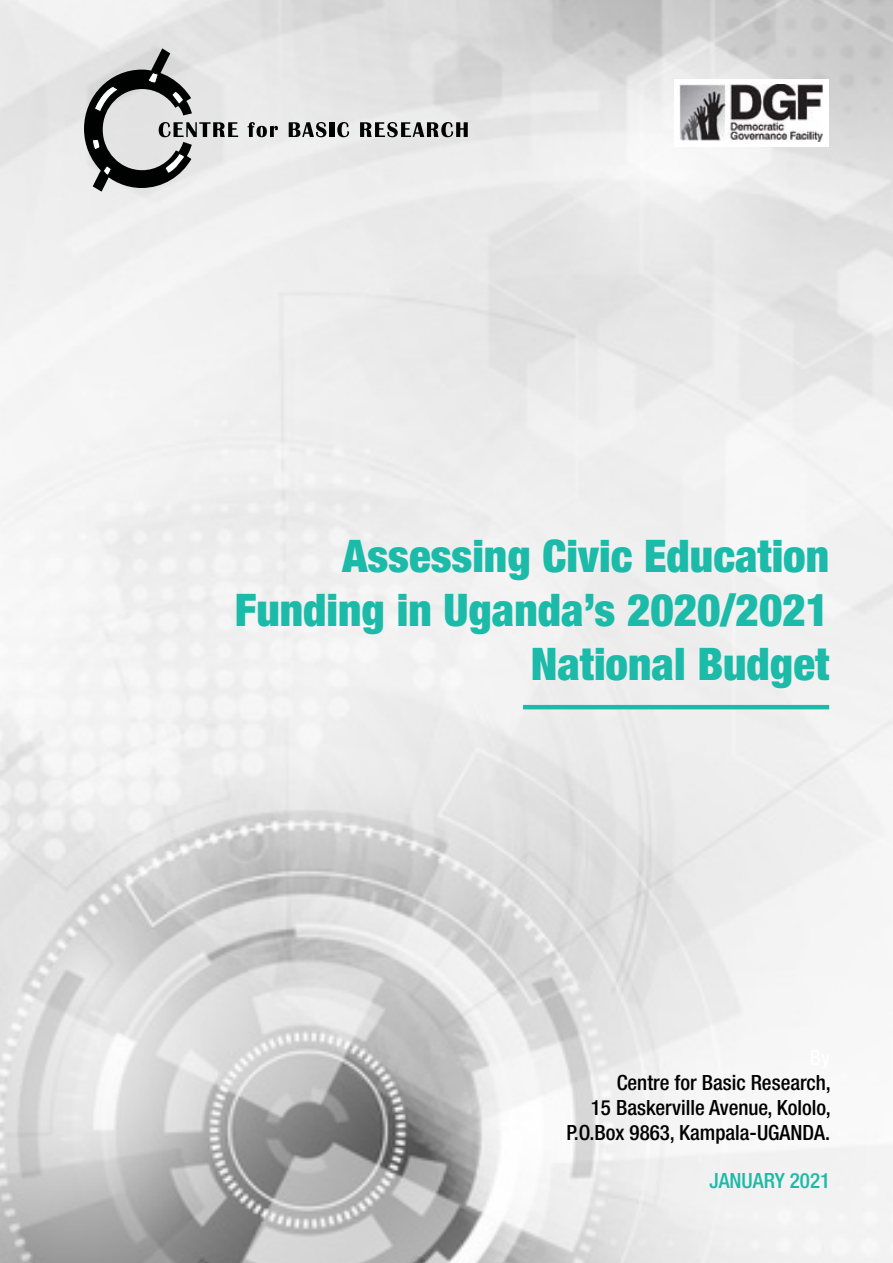
<style>
.page{position:relative;width:893px;height:1263px;background:#fff}
.page>*{position:absolute;margin:0;border:0;box-sizing:border-box;transform-origin:0 0}
.t1{font:900 condensed 45px/54px "Helvetica Neue";color:#1cbaa8;text-align:right}
.t2{font:500 condensed 21px/25.2px "Helvetica Neue";color:#000;text-align:right}
.t3{font:500 condensed 21px "Helvetica Neue";color:#1cbaa8}
</style>
<div class="page">
<img style="left:0;top:0;width:893px;height:1263px">
<svg style="left:84px;top:48px;width:154px;height:144px;background:#adadad"></svg>
<svg style="left:248px;top:122px;width:30px;height:15px"></svg>
<svg style="left:289px;top:122px;width:37px;height:15px"></svg>
<div style="left:330px;top:122px;width:5px;height:15px;background:#000101"></div>
<svg style="left:337px;top:122px;width:12px;height:15px"></svg>
<svg style="left:360px;top:122px;width:108px;height:15px;background:#777"></svg>
<div style="left:674px;top:79px;width:155px;height:67px;background:#fff"></div>
<img style="left:679px;top:84px;width:144px;height:57px">
<hr style="left:523px;top:705px;width:306px;height:4px;background:#1cbaa8">
<h1 class="t1" style="left:235px;top:528px;width:596px">Assessing Civic Education<br>Funding in Uganda’s 2020/2021<br>National Budget</h1>
<p class="t2" style="left:566px;top:1069px;width:266px">Centre for Basic Research,<br>15 Baskerville Avenue, Kololo,<br>P.O.Box 9863, Kampala-UGANDA.</p>
<p class="t3" style="left:709px;top:1168px;width:122px">JANUARY 2021</p>
</div>
